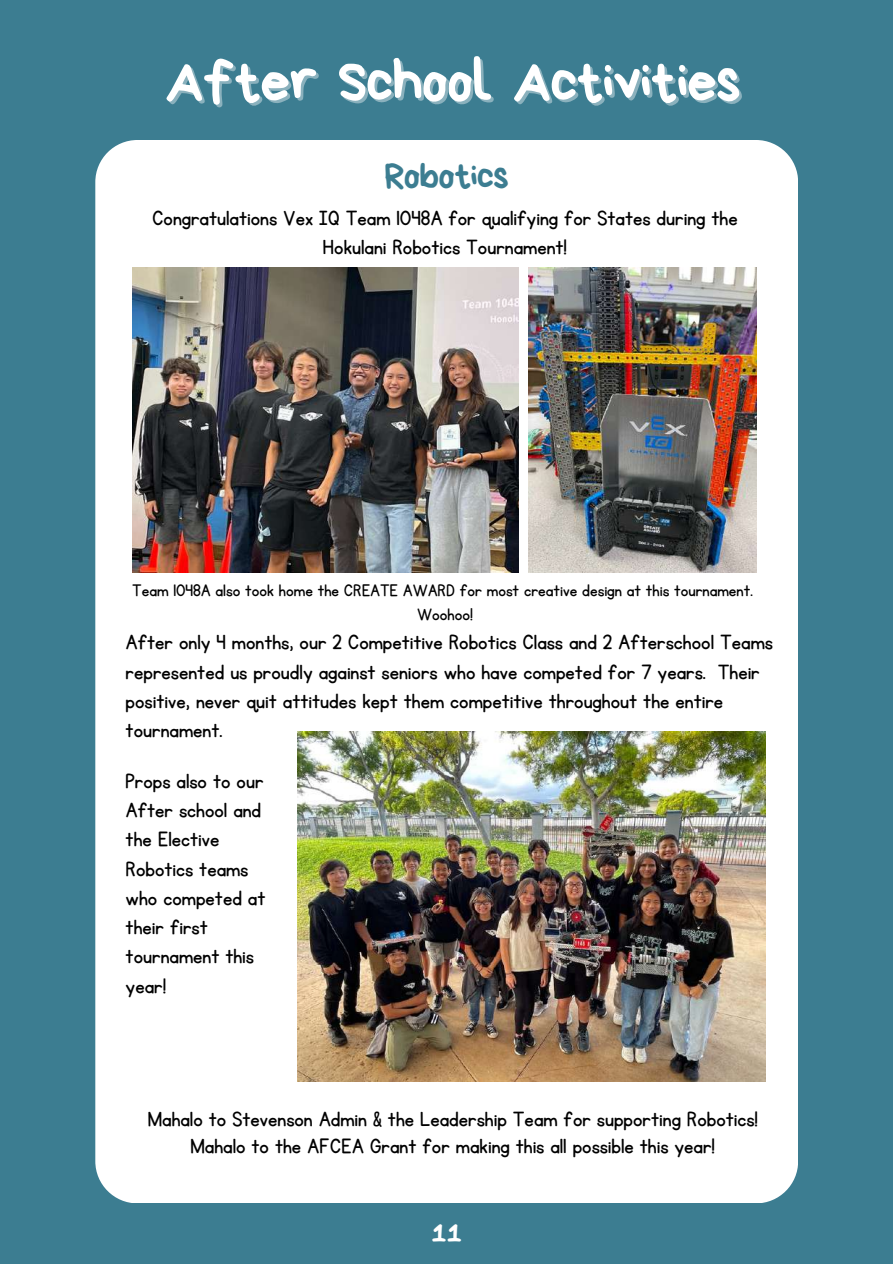
<style>
.page{position:relative;width:893px;height:1264px;background:#fff}
.page>*{position:absolute;margin:0;border:0;box-sizing:border-box;transform-origin:0 0}
.t1{font:60px "Bryndan Write";letter-spacing:-.025em;color:#fff}
.t2{font:37.5px "Bryndan Write";letter-spacing:-.025em;color:#3c7d91}
.t3{font:30px "Bryndan Write";color:#fff}
.t4{font:24px/29.2px "KG Primary Penmanship";color:#000}
.t5{font:19.5px/23.7px "KG Primary Penmanship";color:#000;text-align:center}
</style>
<div class="page">
<div style="left:0;top:0;width:892px;height:1263px;background:#3c7d91"></div>
<div style="left:95px;top:140px;width:703px;height:1062px;background:#fff;border-radius:42px"></div>
<img style="left:133px;top:267px;width:385px;height:305px">
<img style="left:528px;top:267px;width:228px;height:305px">
<img style="left:298px;top:731px;width:467px;height:350px">
<h1 class="t1" style="left:165px;top:51px;width:578px">After School Activities</h1>
<h2 class="t2" style="left:384px;top:157px;width:126px">Robotics</h2>
<p class="t4" style="left:152px;top:204px;width:587px;text-align:center">Congratulations Vex IQ Team 1048A for qualifying for States during the<br>Hokulani Robotics Tournament!</p>
<p class="t5" style="left:132px;top:579px;width:622px">Team 1048A also took home the CREATE AWARD for most creative design at this tournament.<br>Woohoo!</p>
<p class="t4" style="left:126px;top:628px;width:648px">After only 4 months, our 2 Competitive Robotics Class and 2 Afterschool Teams represented us proudly against seniors who have competed for 7 years. Their positive, never quit attitudes kept them competitive throughout the entire tournament.</p>
<p class="t4" style="left:126px;top:767px;width:141px">Props also to our<br>After school and the Elective<br>Robotics teams who competed at their first tournament this year!</p>
<p class="t4" style="left:148px;top:1104px;width:611px">Mahalo to Stevenson Admin &amp; the Leadership Team for supporting Robotics!</p>
<p class="t4" style="left:190px;top:1132px;width:526px">Mahalo to the AFCEA Grant for making this all possible this year!</p>
<p class="t3" style="left:431px;top:1218px;width:32px">11</p>
</div>
